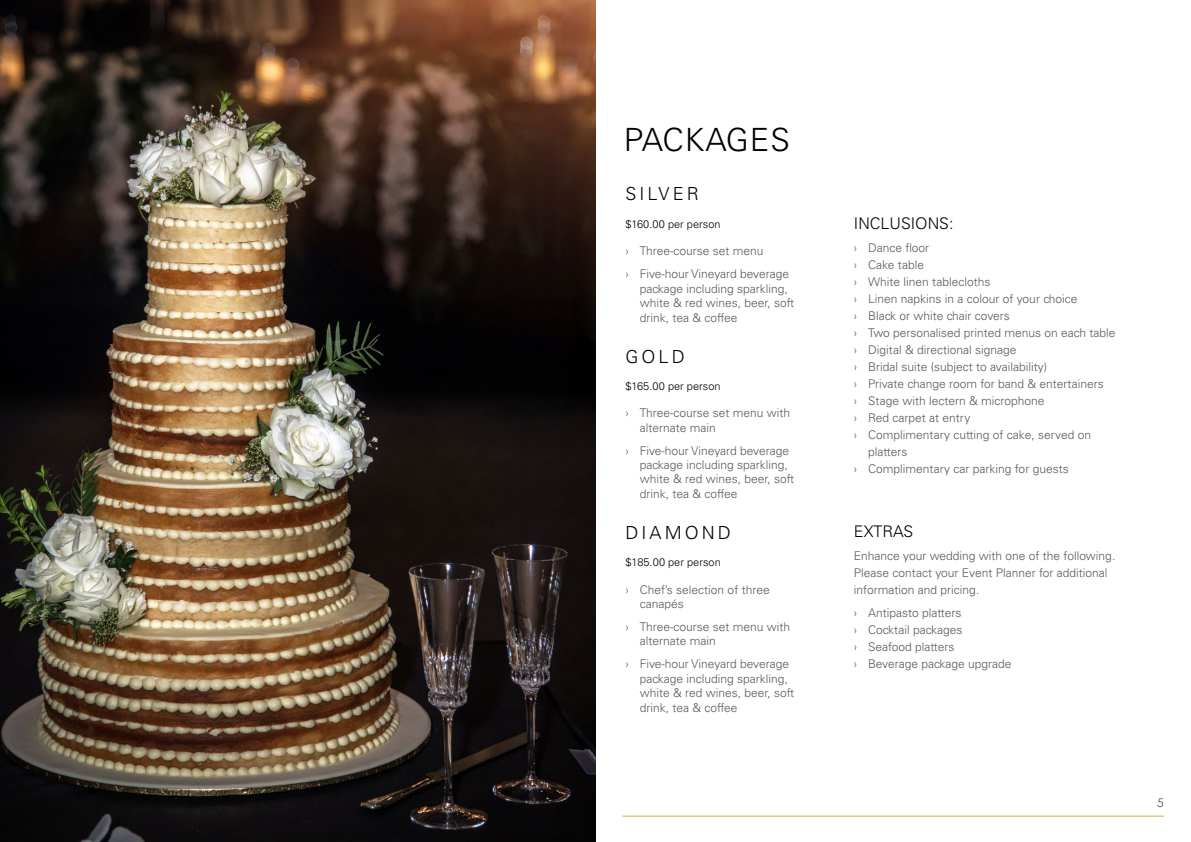
<style>
.page{position:relative;width:1191px;height:842px;background:#fff}
.page>*{position:absolute;margin:0;border:0;box-sizing:border-box;transform-origin:0 0}
.t1{font:300 32px "Univers LT Std";letter-spacing:.03em;color:#000}
.t2{font:300 18px "Univers LT Std";letter-spacing:.17em;color:#000}
.t3{font:300 16px "Univers LT Std";color:#000}
.t4{font:300 12px/14.4px "Univers LT Std";color:#58595b}
.t5{font:12px "Century Gothic";color:#58595b}
.t6{font:300 11px "Univers LT Std";color:#000}
</style>
<div class="page">
<hr style="left:622px;top:816px;width:542px;height:1px;background:#d6b133">
<img style="left:0;top:0;width:595px;height:842px">
<h1 class="t1" style="left:624px;top:120px;width:168px">PACKAGES</h1>
<h2 class="t2" style="left:625px;top:183px;width:75px">SILVER</h2>
<p class="t6" style="left:625px;top:217px;width:97px">$160.00 per person</p>
<p class="t4" style="left:625px;top:240px;width:165px;line-height:22.9px">› Three-course set menu<br>› Five-hour Vineyard beverage</p>
<p class="t4" style="left:639px;top:281px;width:156px">package including sparkling, white &amp; red wines, beer, soft drink, tea &amp; coffee</p>
<h2 class="t2" style="left:625px;top:345px;width:61px">GOLD</h2>
<p class="t6" style="left:625px;top:379px;width:97px">$165.00 per person</p>
<p class="t4" style="left:639px;top:406px;width:152px;text-indent:-14px">› Three-course set menu with alternate main</p>
<p class="t4" style="left:639px;top:443px;width:156px;text-indent:-14px">› Five-hour Vineyard beverage package including sparkling, white &amp; red wines, beer, soft drink, tea &amp; coffee</p>
<h2 class="t2" style="left:625px;top:522px;width:107px">DIAMOND</h2>
<p class="t6" style="left:625px;top:556px;width:97px">$185.00 per person</p>
<p class="t4" style="left:639px;top:582px;width:131px;text-indent:-14px">› Chef’s selection of three canapés</p>
<p class="t4" style="left:639px;top:620px;width:152px;text-indent:-14px">› Three-course set menu with alternate main</p>
<p class="t4" style="left:639px;top:657px;width:156px;text-indent:-14px">› Five-hour Vineyard beverage package including sparkling, white &amp; red wines, beer, soft drink, tea &amp; coffee</p>
<h3 class="t3" style="left:854px;top:214px;width:101px">INCLUSIONS:</h3>
<p class="t4" style="left:854px;top:241px;width:77px">› Dance floor</p>
<p class="t4" style="left:854px;top:258px;width:72px">› Cake table</p>
<p class="t4" style="left:854px;top:275px;width:138px">› White linen tablecloths</p>
<p class="t4" style="left:854px;top:292px;width:225px">› Linen napkins in a colour of your choice</p>
<p class="t4" style="left:854px;top:309px;width:157px">› Black or white chair covers</p>
<p class="t4" style="left:854px;top:326px;width:263px">› Two personalised printed menus on each table</p>
<p class="t4" style="left:854px;top:343px;width:164px">› Digital &amp; directional signage</p>
<p class="t4" style="left:854px;top:360px;width:195px">› Bridal suite (subject to availability)</p>
<p class="t4" style="left:854px;top:377px;width:251px">› Private change room for band &amp; entertainers</p>
<p class="t4" style="left:854px;top:394px;width:192px">› Stage with lectern &amp; microphone</p>
<p class="t4" style="left:854px;top:411px;width:118px">› Red carpet at entry</p>
<p class="t4" style="left:854px;top:428px;width:239px">› Complimentary cutting of cake, served on</p>
<p class="t4" style="left:868px;top:445px;width:41px">platters</p>
<p class="t4" style="left:854px;top:462px;width:216px">› Complimentary car parking for guests</p>
<h3 class="t3" style="left:854px;top:522px;width:61px">EXTRAS</h3>
<p class="t4" style="left:854px;top:547px;width:263px;line-height:17px">Enhance your wedding with one of the following.<br>Please contact your Event Planner for additional information and pricing.</p>
<p class="t4" style="left:854px;top:604px;width:159px;line-height:17px">› Antipasto platters<br>› Cocktail packages<br>› Seafood platters<br>› Beverage package upgrade</p>
<p class="t5" style="left:1157px;top:794px;width:8px">5</p>
</div>
